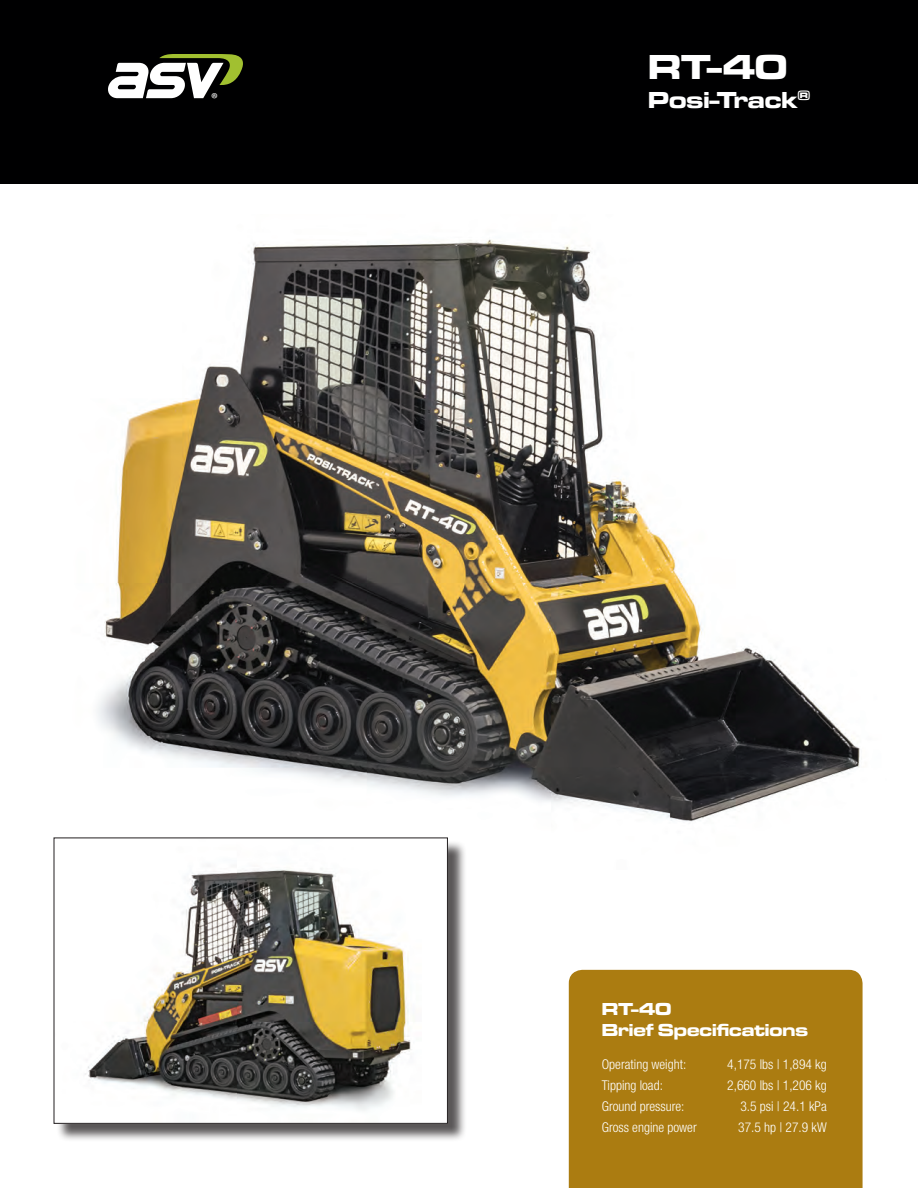
<style>
.page{position:relative;width:918px;height:1188px;background:#fff}
.page>*{position:absolute;margin:0;border:0;box-sizing:border-box;transform-origin:0 0}
.t1{font:700 expanded 36px "Microgramma DOT";color:#fff}
.t2{font:700 expanded 24px "Microgramma DOT";color:#fff}
.t3{font:700 expanded 18px/21.6px "Microgramma DOT";color:#fff}
.t4{font:15.9px "Myriad";color:#fff}
.t5{font:300 condensed 13.5px "Helvetica Neue";color:#fff}
</style>
<div class="page">
<img style="left:53px;top:239px;width:807px;height:630px">
<div style="left:0;top:0;width:918px;height:183px;background:#000001"></div>
<svg style="left:108px;top:54px;width:135px;height:44px"></svg>
<div style="left:569px;top:970px;width:294px;height:218px;background:#ab7c11"></div>
<div style="left:56px;top:840px;width:410px;height:302px;background:#231f20;opacity:.75"></div>
<img style="left:56px;top:840px;width:390px;height:282px">
<div style="left:54px;top:838px;width:394px;height:286px;border:1px solid #231f20"></div>
<p class="t4" style="left:211px;top:89px;width:8px">®</p>
<p class="t1" style="left:648px;top:42px;width:141px">RT-40</p>
<p class="t2" style="left:648px;top:83px;width:164px">Posi-Track<sup>®</sup></p>
<h3 class="t3" style="left:602px;top:998px;width:208px">RT-40<br>Brief Specifications</h3>
<p class="t5" style="left:602px;top:1057px;width:86px">Operating weight:</p>
<p class="t5" style="left:727px;top:1057px;width:101px">4,175 lbs | 1,894 kg</p>
<p class="t5" style="left:602px;top:1078px;width:63px">Tipping load:</p>
<p class="t5" style="left:727px;top:1078px;width:101px">2,660 lbs | 1,206 kg</p>
<p class="t5" style="left:602px;top:1099px;width:84px">Ground pressure:</p>
<p class="t5" style="left:741px;top:1099px;width:88px">3.5 psi | 24.1 kPa</p>
<p class="t5" style="left:602px;top:1120px;width:96px">Gross engine power</p>
<p class="t5" style="left:738px;top:1120px;width:90px">37.5 hp | 27.9 kW</p>
</div>
